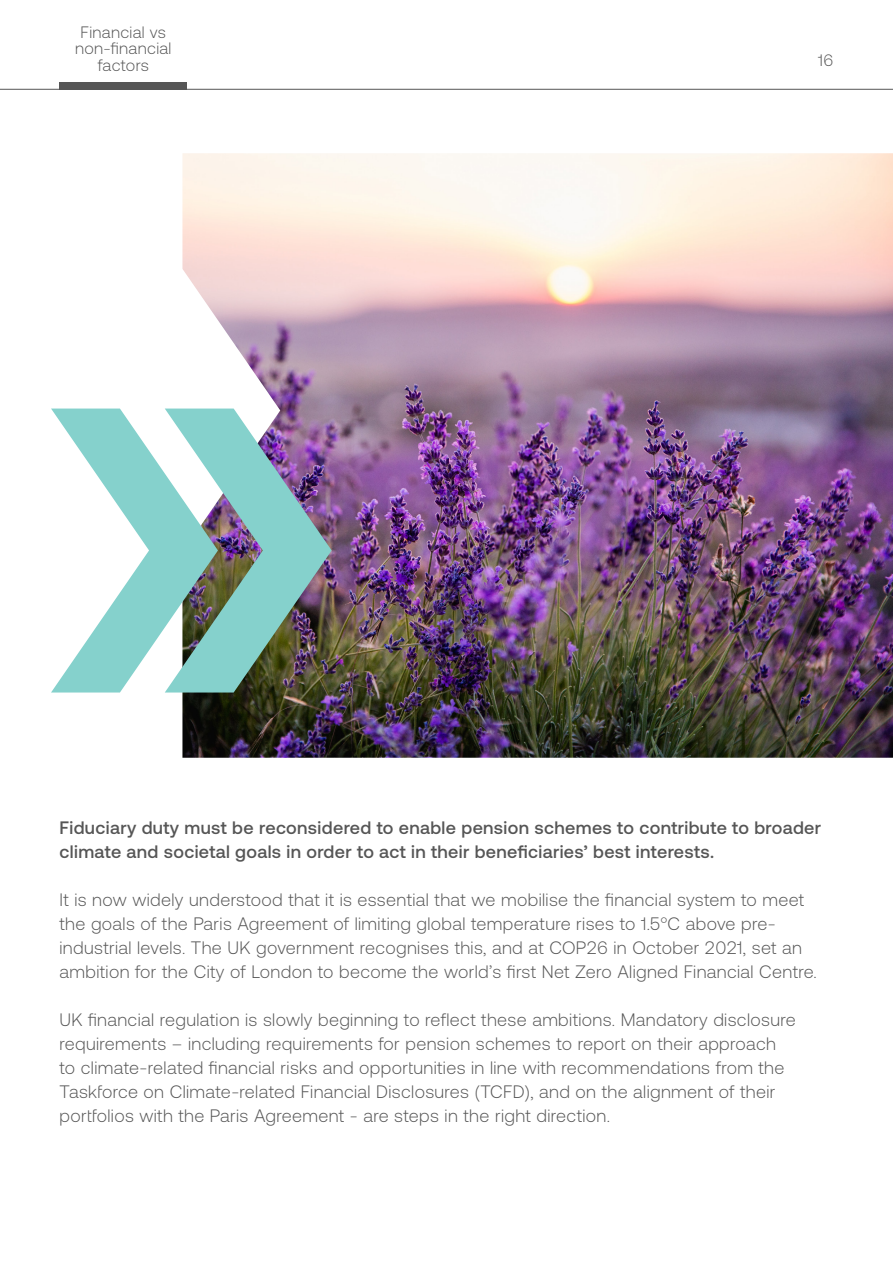
<style>
.page{position:relative;width:893px;height:1263px;background:#fff}
.page>*{position:absolute;margin:0;border:0;box-sizing:border-box;transform-origin:0 0}
.Body_Text_-_Main{font:300 18px/24px "Aeonik";letter-spacing:.02em;color:#565656}
.Body_Text_-_Main-2{font:500 18px/24px "Aeonik";letter-spacing:.02em;color:#565656}
.top_right_heading_gr{font:300 16.5px/16.5px "Aeonik";letter-spacing:.02em;color:#565656;text-align:center}
</style>
<div class="page">
<hr style="left:0;top:89px;width:893px;height:1px;background:#565656">
<div style="left:60px;top:82px;width:127px;height:7px;background:#565656"></div>
<img style="left:182px;top:153px;width:711px;height:605px">
<svg style="left:51px;top:408px;width:114px;height:284px"></svg>
<img style="left:165px;top:408px;width:167px;height:284px">
<p class="top_right_heading_gr" style="left:75px;top:24px;width:98px">Financial vs non-financial factors</p>
<p class="top_right_heading_gr" style="left:818px;top:52px;width:17px">16</p>
<p class="Body_Text_-_Main-2" style="left:60px;top:815px;width:763px">Fiduciary duty must be reconsidered to enable pension schemes to contribute to broader climate and societal goals in order to act in their beneficiaries’ best interests.</p>
<p class="Body_Text_-_Main" style="left:60px;top:888px;width:759px">It is now widely understood that it is essential that we mobilise the financial system to meet the goals of the Paris Agreement of limiting global temperature rises to 1.5°C above pre&shy;industrial levels. The UK government recognises this, and at COP26 in October 2021, set an ambition for the City of London to become the world’s first Net Zero Aligned Financial Centre.</p>
<p class="Body_Text_-_Main" style="left:60px;top:1008px;width:738px">UK financial regulation is slowly beginning to reflect these ambitions. Mandatory disclosure requirements – including requirements for pension schemes to report on their approach to climate-related financial risks and opportunities in line with recommendations from the Taskforce on Climate-related Financial Disclosures (TCFD), and on the alignment of their portfolios with the Paris Agreement - are steps in the right direction.</p>
</div>
